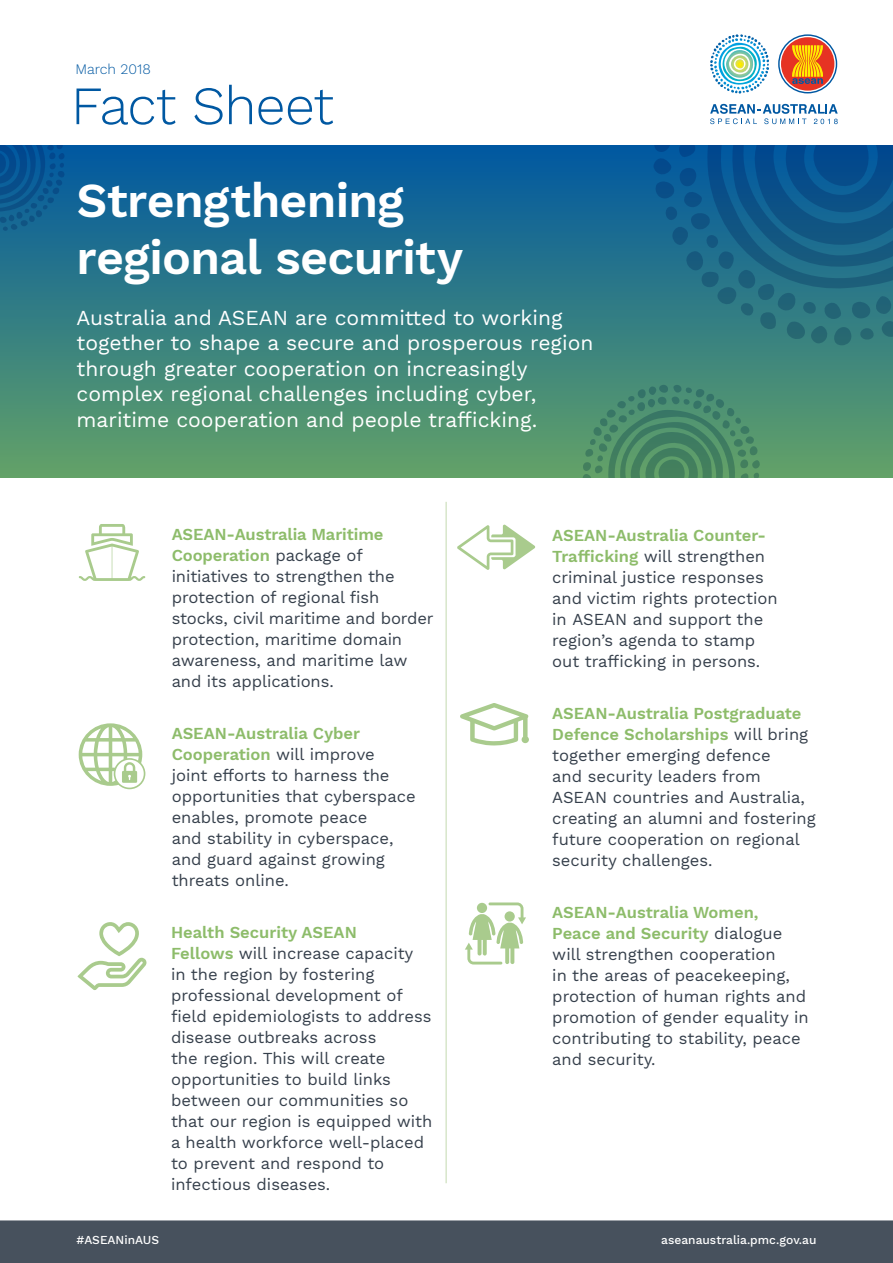
<style>
.page{position:relative;width:893px;height:1263px;background:#fff}
.page>*{position:absolute;margin:0;border:0;box-sizing:border-box;transform-origin:0 0}
.t1{font:300 54px "Work Sans";letter-spacing:-.02em;color:#0058a2}
.t2{font:600 48px/57px "Work Sans";letter-spacing:-.015em;color:#fff}
.t3{font:21px/25.5px "Work Sans";color:#fff}
.t4{font:16.5px/21px "Work Sans";color:#353f4b}
.t5{font:300 14.25px "Work Sans";color:#0058a2}
.t6{font:500 12px "Work Sans";color:#fff}
.s1{font-weight:600;color:#8dbc6a}
</style>
<div class="page">
<div style="left:0;top:1220px;width:893px;height:43px;background:#47515d"></div>
<svg style="left:778px;top:34px;width:59px;height:59px"></svg>
<svg style="left:710px;top:104px;width:128px;height:20px"></svg>
<svg style="left:721px;top:34px;width:36px;height:9px"></svg>
<div style="left:0;top:145px;width:893px;height:333px;background:linear-gradient(to bottom,#0058a1,#63a267)"></div>
<svg style="left:583px;top:384px;width:177px;height:94px;background:#4a8b6a"></svg>
<svg style="left:653px;top:145px;width:240px;height:200px;background:#1a6589"></svg>
<svg style="left:0;top:145px;width:65px;height:88px;background:#0b5992"></svg>
<svg style="left:79px;top:524px;width:66px;height:57px"></svg>
<svg style="left:79px;top:723px;width:66px;height:66px"></svg>
<hr style="left:446px;top:502px;width:1px;height:681px;background:#c3daaf">
<svg style="left:457px;top:524px;width:78px;height:46px"></svg>
<svg style="left:460px;top:703px;width:69px;height:43px"></svg>
<svg style="left:78px;top:922px;width:69px;height:68px"></svg>
<svg style="left:465px;top:902px;width:61px;height:62px"></svg>
<p class="t5" style="left:75px;top:61px;width:77px">March 2018</p>
<h1 class="t1" style="left:71px;top:74px;width:264px">Fact Sheet</h1>
<h2 class="t2" style="left:77px;top:174px;width:388px">Strengthening regional security</h2>
<p class="t3" style="left:77px;top:306px;width:518px">Australia and ASEAN are committed to working together to shape a secure and prosperous region through greater cooperation on increasingly complex regional challenges including cyber, maritime cooperation and people trafficking.</p>
<p class="t4" style="left:172px;top:525px;width:263px"><span class="s1">ASEAN-Australia Maritime<br>Cooperation</span> package of initiatives to strengthen the protection of regional fish stocks, civil maritime and border protection, maritime domain awareness, and maritime law and its applications.</p>
<p class="t4" style="left:172px;top:723px;width:245px"><span class="s1">ASEAN-Australia Cyber<br>Cooperation</span> will improve<br>joint efforts to harness the opportunities that cyberspace enables, promote peace<br>and stability in cyberspace, and guard against growing threats online.</p>
<p class="t4" style="left:171px;top:922px;width:263px"><span class="s1">Health Security ASEAN<br>Fellows</span> will increase capacity<br>in the region by fostering professional development of field epidemiologists to address disease outbreaks across<br>the region. This will create opportunities to build links between our communities so that our region is equipped with a health workforce well-placed to prevent and respond to infectious diseases.</p>
<p class="t4" style="left:552px;top:525px;width:227px"><span class="s1">ASEAN-Australia Counter-<br>Trafficking</span> will strengthen criminal justice responses and victim rights protection in ASEAN and support the region’s agenda to stamp out trafficking in persons.</p>
<p class="t4" style="left:552px;top:704px;width:265px"><span class="s1">ASEAN-Australia Postgraduate<br>Defence Scholarships</span> will bring together emerging defence<br>and security leaders from<br>ASEAN countries and Australia, creating an alumni and fostering future cooperation on regional security challenges.</p>
<p class="t4" style="left:552px;top:902px;width:258px"><span class="s1">ASEAN-Australia Women,<br>Peace and Security</span> dialogue will strengthen cooperation<br>in the areas of peacekeeping, protection of human rights and promotion of gender equality in contributing to stability, peace and security.</p>
<p class="t6" style="left:77px;top:1233px;width:84px">#ASEANinAUS</p>
<p class="t6" style="left:661px;top:1233px;width:157px">aseanaustralia.pmc.gov.au</p>
</div>
